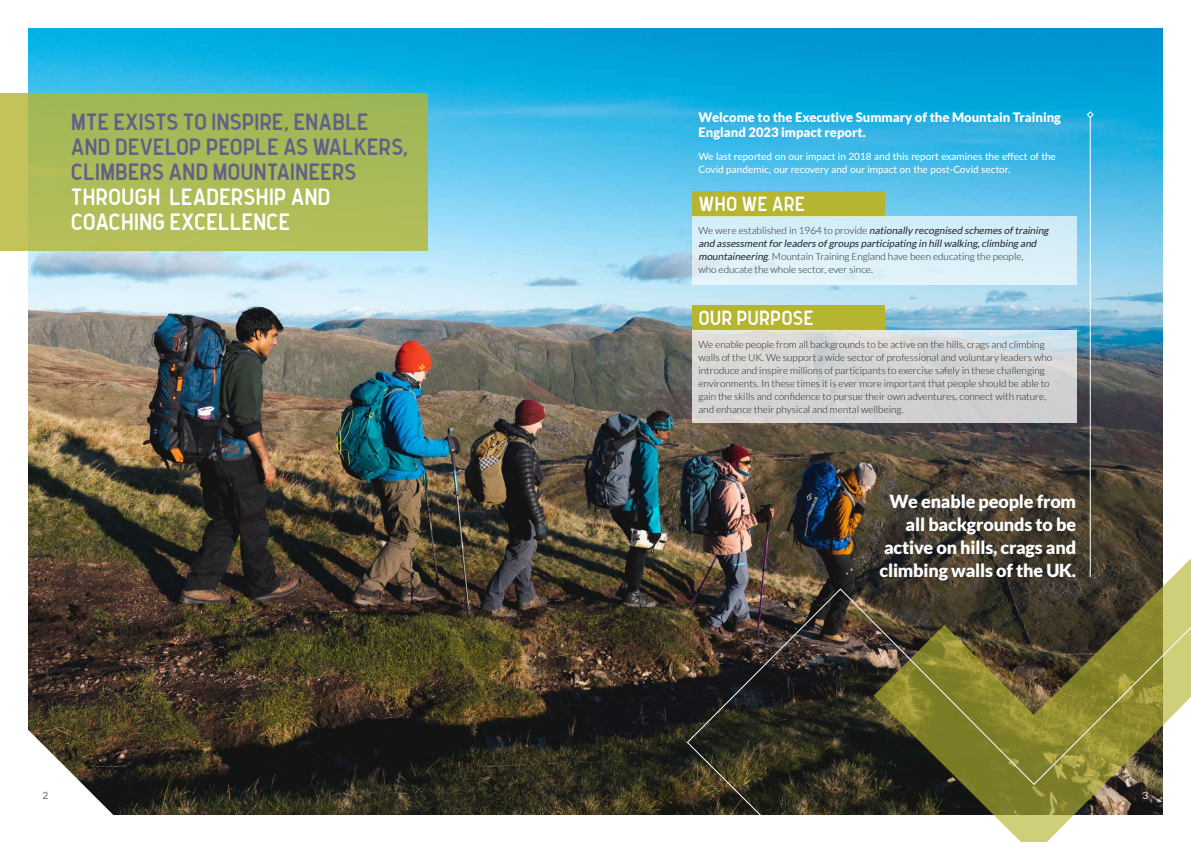
<style>
.page{position:relative;width:1191px;height:842px;background:#fff}
.page>*{position:absolute;margin:0;border:0;box-sizing:border-box;transform-origin:0 0}
.t1{font:23px/25px "Oregon";letter-spacing:-.01em;color:#616187}
.t2{font:23px/25px "Oregon";letter-spacing:-.01em;color:#fff}
.t3{font:20px "Oregon";color:#fff}
.t4{font:900 18px/23px "Lato";letter-spacing:-.01em;color:#fff;text-align:right}
.t5{font:900 13px/15.6px "Lato";color:#fff}
.t6{font:300 10px/13px "Lato";color:#231f20}
.t7{font:italic 10px/13px "Lato";color:#231f20}
.t8{font:500 10px/13px "Lato";color:#fff}
.t9{font:10px "Lato";color:#65696b}
.t10{font:10px "Lato";color:#fff}
.s1{font-weight:300;font-style:normal}
</style>
<div class="page">
<img style="left:28px;top:28px;width:1134px;height:786px">
<div style="left:692px;top:305px;width:192px;height:26px;background:#b5b531"></div>
<div style="left:692px;top:191px;width:192px;height:26px;background:#b5b531"></div>
<svg style="left:692px;top:331px;width:384px;height:92px;background:#d3d5d5"></svg>
<div style="left:692px;top:217px;width:384px;height:68px;background:#d9f0fa"></div>
<svg style="left:0;top:94px;width:428px;height:157px;background:#abbb58"></svg>
<hr style="left:1089px;top:117px;width:1px;height:460px;background:#fff">
<svg style="left:1086px;top:111px;width:8px;height:8px"></svg>
<svg style="left:28px;top:724px;width:91px;height:91px"></svg>
<img style="left:686px;top:425px;width:505px;height:417px">
<h1 class="t1" style="left:71px;top:109px;width:339px">MTE EXISTS TO INSPIRE, ENABLE<br>AND DEVELOP PEOPLE AS WALKERS,<br>CLIMBERS AND MOUNTAINEERS</h1>
<h1 class="t2" style="left:71px;top:184px;width:261px">THROUGH LEADERSHIP AND<br>COACHING EXCELLENCE</h1>
<h3 class="t5" style="left:698px;top:109px;width:364px">Welcome to the Executive Summary of the Mountain Training<br>England 2023 impact report.</h3>
<p class="t8" style="left:698px;top:150px;width:359px">We last reported on our impact in 2018 and this report examines the effect of the<br>Covid pandemic, our recovery and our impact on the post-Covid sector.</p>
<h2 class="t3" style="left:698px;top:193px;width:108px">WHO WE ARE</h2>
<p class="t7" style="left:698px;top:224px;width:354px"><span class="s1">We we r e e s t a b l i s h e d i n 1 9 6 4 t o p r ov i d e</span> nationally recognised schemes oftraining and assessment for leaders ofgroups participating in hillwalking,climbing and mountaineering<span class="s1">. Mountain Training England have been educating the people,<br>who educate the whole sector, ever since.</span></p>
<h2 class="t3" style="left:698px;top:307px;width:117px">OUR PURPOSE</h2>
<p class="t6" style="left:698px;top:338px;width:355px">We enable people from all backgrounds to be active on the hills, crags and climbing walls of the UK. We support a wide sector of professional and voluntary leaders who introduce and inspire millions of participants to exercise safely in these challenging environments. In these times it is ever more important that people should be able to gain the skills and confidence to pursue their own adventures, connect with nature, and enhance their physical and mental wellbeing.</p>
<h3 class="t4" style="left:879px;top:489px;width:198px">We enable people from all backgrounds to be active on hills, crags and climbing walls of the UK.</h3>
<p class="t9" style="left:43px;top:789px;width:7px">2</p>
<p class="t10" style="left:1142px;top:789px;width:7px">3</p>
</div>
